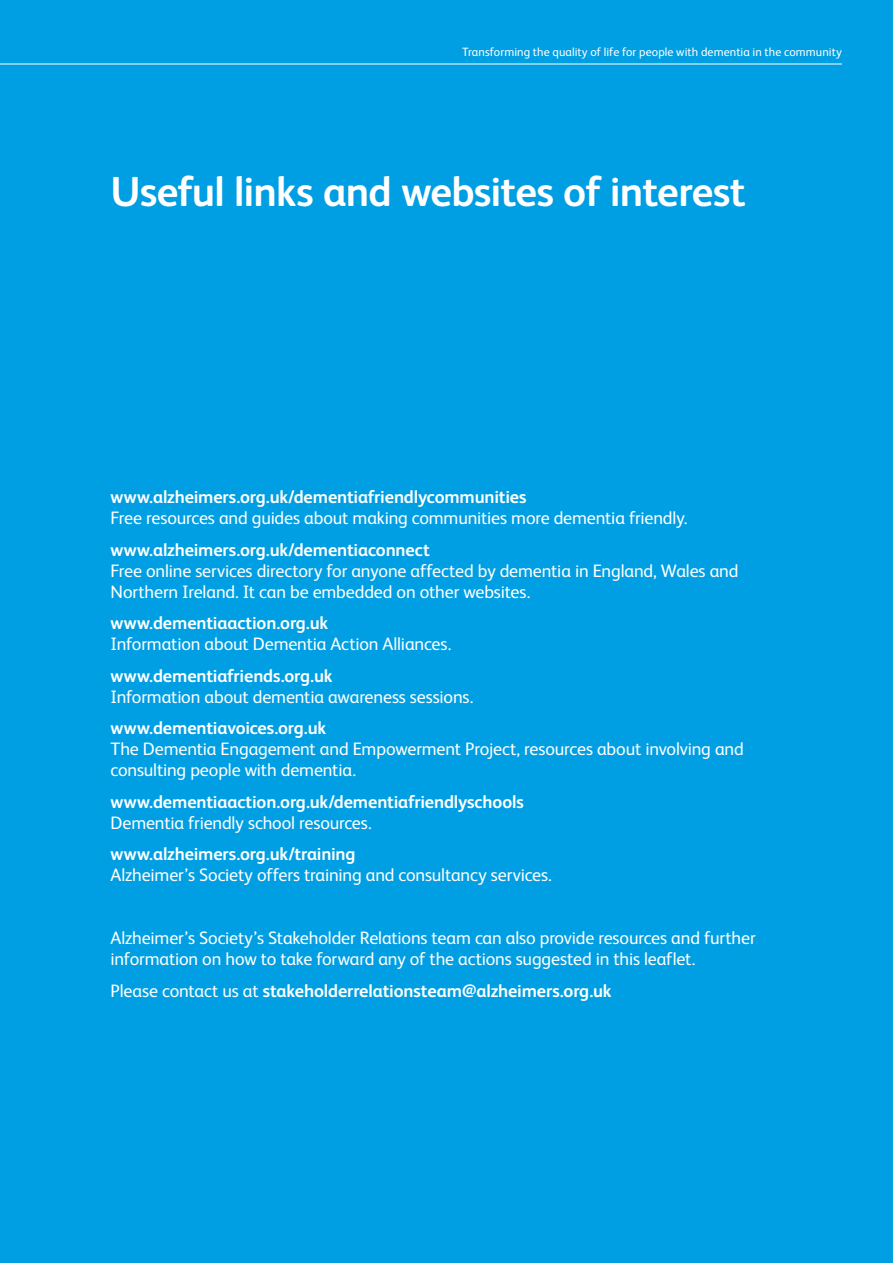
<style>
.page{position:relative;width:893px;height:1263px;background:#009fe3}
.page>*{position:absolute;margin:0;border:0;box-sizing:border-box;transform-origin:0 0}
.t1{font:700 42px "FS Albert";letter-spacing:-.02em;color:#fff}
.t2{font:18px/21px "FS Albert";letter-spacing:-.01em;color:#fff}
.t3{font:700 18px "FS Albert";letter-spacing:-.01em;color:#fff}
.t4{font:12px "FS Albert";letter-spacing:.005em;color:#fff}
.s1{font-weight:400}
</style>
<div class="page">
<hr style="left:0;top:64px;width:842px;height:1px;background:#fff">
<p class="t4" style="left:462px;top:45px;width:381px">Transforming the quality of life for people with dementia in the community</p>
<h1 class="t1" style="left:111px;top:163px;width:637px">Useful links and websites of interest</h1>
<p class="t3" style="left:111px;top:485px;width:417px">www.alzheimers.org.uk/dementiafriendlycommunities</p>
<p class="t2" style="left:111px;top:507px;width:578px">Free resources and guides about making communities more dementia friendly.</p>
<p class="t3" style="left:111px;top:537px;width:321px">www.alzheimers.org.uk/dementiaconnect</p>
<p class="t2" style="left:111px;top:560px;width:629px">Free online services directory for anyone affected by dementia in England, Wales and<br>Northern Ireland. It can be embedded on other websites.</p>
<p class="t3" style="left:111px;top:611px;width:219px">www.dementiaaction.org.uk</p>
<p class="t2" style="left:111px;top:633px;width:342px">Information about Dementia Action Alliances.</p>
<p class="t3" style="left:111px;top:663px;width:224px">www.dementiafriends.org.uk</p>
<p class="t2" style="left:111px;top:686px;width:364px">Information about dementia awareness sessions.</p>
<p class="t3" style="left:111px;top:716px;width:217px">www.dementiavoices.org.uk</p>
<p class="t2" style="left:111px;top:738px;width:635px">The Dementia Engagement and Empowerment Project, resources about involving and consulting people with dementia.</p>
<p class="t3" style="left:111px;top:789px;width:415px">www.dementiaaction.org.uk/dementiafriendlyschools</p>
<p class="t2" style="left:111px;top:812px;width:263px">Dementia friendly school resources.</p>
<p class="t3" style="left:111px;top:842px;width:247px">www.alzheimers.org.uk/training</p>
<p class="t2" style="left:111px;top:864px;width:443px">Alzheimer’s Society offers training and consultancy services.</p>
<p class="t2" style="left:111px;top:927px;width:647px">Alzheimer’s Society’s Stakeholder Relations team can also provide resources and further information on how to take forward any of the actions suggested in this leaflet.</p>
<p class="t3" style="left:111px;top:978px;width:503px"><span class="s1">Please contact us at</span> stakeholderrelationsteam@alzheimers.org.uk</p>
</div>
